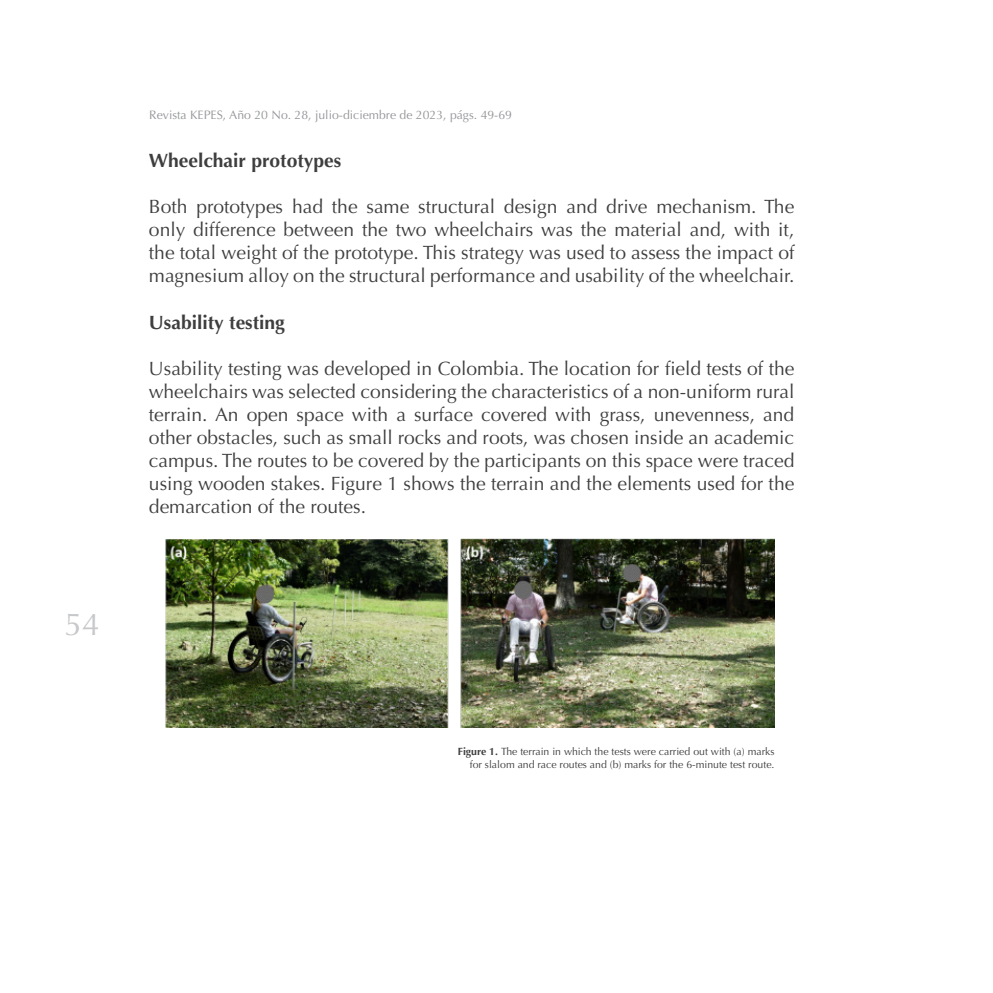
<style>
.page{position:relative;width:993px;height:993px;background:#fff}
.page>*{position:absolute;margin:0;border:0;box-sizing:border-box;transform-origin:0 0}
.t1{font:31.5px "Optima";color:#c7c8ca}
.Normal_Artículos_KEPES{font:19.25px/23.1px "Optima";color:#3e3e3f;text-align:justify}
.Normal_Artículos_KEPES-2{font:700 19.25px "Optima";color:#3e3e3f}
.t2{font:12.25px "Optima";color:#939598}
.Pie_de_figura_KEPES{font:10.5px "Optima";color:#3e3e3f}
.s1{font-weight:700}
</style>
<div class="page">
<img style="left:165px;top:538px;width:609px;height:189px">
<h1 class="t1" style="left:65px;top:606px;width:37px">54</h1>
<p class="t2" style="left:149px;top:108px;width:364px">Revista KEPES, Año 20 No. 28, julio-diciembre de 2023, págs. 49-69</p>
<p class="Normal_Artículos_KEPES-2" style="left:149px;top:149px;width:194px">Wheelchair prototypes</p>
<p class="Normal_Artículos_KEPES" style="left:149px;top:195px;width:646px">Both prototypes had the same structural design and drive mechanism. The only difference between the two wheelchairs was the material and, with it, the total weight of the prototype. This strategy was used to assess the impact of magnesium alloy on the structural performance and usability of the wheelchair.</p>
<p class="Normal_Artículos_KEPES-2" style="left:149px;top:311px;width:137px">Usability testing</p>
<p class="Normal_Artículos_KEPES" style="left:149px;top:357px;width:646px">Usability testing was developed in Colombia. The location for field tests of the wheelchairs was selected considering the characteristics of a non-uniform rural terrain. An open space with a surface covered with grass, unevenness, and other obstacles, such as small rocks and roots, was chosen inside an academic campus. The routes to be covered by the participants on this space were traced using wooden stakes. Figure 1 shows the terrain and the elements used for the demarcation of the routes.</p>
<p class="Pie_de_figura_KEPES" style="left:458px;top:745px;width:318px"><span class="s1">Figure 1.</span> The terrain in which the tests were carried out with (a) marks</p>
<p class="Pie_de_figura_KEPES" style="left:469px;top:757px;width:306px">for slalom and race routes and (b) marks for the 6-minute test route.</p>
</div>
